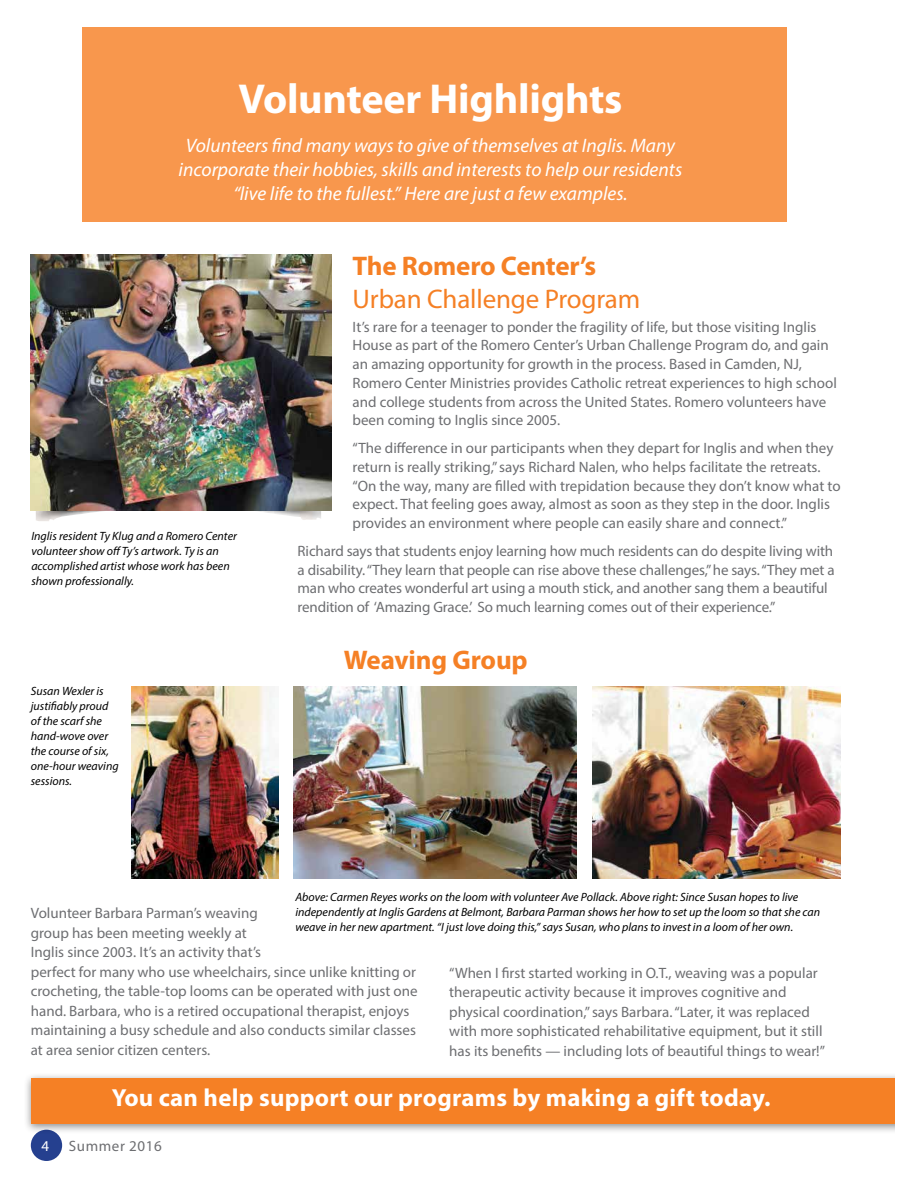
<style>
.page{position:relative;width:918px;height:1188px;background:#fff}
.page>*{position:absolute;margin:0;border:0;box-sizing:border-box;transform-origin:0 0}
.t1{font:700 42px "Myriad Pro";letter-spacing:-.005em;color:#fff}
.t2{font:700 27px "Myriad Pro";letter-spacing:-.005em;color:#f58025}
.t3{font:27px "Myriad Pro";letter-spacing:-.005em;color:#f58025}
.t4{font:700 24.75px "Myriad Pro";letter-spacing:.01em;color:#fff}
.t5{font:italic 19.5px/24px "Myriad Pro";color:#fff;text-align:center}
.t6{font:15px/18.8px "Myriad Pro";color:#6d6e71}
.t7{font:15px "Myriad Pro";letter-spacing:.04em;color:#6d6e71}
.t8{font:15px "Myriad Pro";color:#fff}
.t9{font:italic 12px/15px "Myriad Pro";color:#000}
</style>
<div class="page">
<div style="left:31px;top:1130px;width:31px;height:31px;background:#25408f;border-radius:50%"></div>
<div style="left:83px;top:27px;width:704px;height:195px;background:#f8974d"></div>
<img style="left:36px;top:510px;width:151px;height:11px">
<img style="left:187px;top:510px;width:134px;height:10px">
<img style="left:31px;top:254px;width:300px;height:256px">
<img style="left:592px;top:686px;width:249px;height:192px">
<img style="left:131px;top:686px;width:147px;height:192px">
<img style="left:293px;top:686px;width:283px;height:192px">
<div style="left:23px;top:1072px;width:872px;height:62px;background:#000;opacity:.45"></div>
<div style="left:31px;top:1078px;width:864px;height:46px;background:#f58025"></div>
<h1 class="t1" style="left:238px;top:71px;width:386px">Volunteer Highlights</h1>
<h3 class="t5" style="left:179px;top:133px;width:505px">Volunteers find many ways to give of themselves at Inglis. Many incorporate their hobbies, skills and interests to help our residents “live life to the fullest.” Here are just a few examples.</h3>
<p class="t9" style="left:31px;top:528px;width:207px">Inglis resident Ty Klug and a Romero Center volunteer show off Ty’s artwork. Ty is an accomplished artist whose work has been shown professionally.</p>
<p class="t9" style="left:31px;top:683px;width:89px">Susan Wexler is justifiably proud of the scarf she hand-wove over the course of six, one-hour weaving sessions.</p>
<h2 class="t2" style="left:353px;top:248px;width:245px">The Romero Center’s</h2>
<h2 class="t3" style="left:353px;top:282px;width:289px">Urban Challenge Program</h2>
<p class="t6" style="left:353px;top:317px;width:486px">It’s rare for a teenager to ponder the fragility of life, but those visiting Inglis House as part of the Romero Center’s Urban Challenge Program do, and gain an amazing opportunity for growth in the process. Based in Camden, NJ, Romero Center Ministries provides Catholic retreat experiences to high school and college students from across the United States. Romero volunteers have been coming to Inglis since 2005.</p>
<p class="t6" style="left:353px;top:439px;width:490px">“The difference in our participants when they depart for Inglis and when they return is really striking,” says Richard Nalen, who helps facilitate the retreats. “On the way, many are filled with trepidation because they don’t know what to expect. That feeling goes away, almost as soon as they step in the door. Inglis provides an environment where people can easily share and connect.”</p>
<p class="t6" style="left:298px;top:541px;width:539px">Richard says that students enjoy learning how much residents can do despite living with a disability. “They learn that people can rise above these challenges,” he says. “They met a man who creates wonderful art using a mouth stick, and another sang them a beautiful rendition of ‘Amazing Grace.’ So much learning comes out of their experience.”</p>
<h2 class="t2" style="left:344px;top:642px;width:185px">Weaving Group</h2>
<p class="t6" style="left:31px;top:903px;width:232px;line-height:19.5px">Volunteer Barbara Parman’s weaving group has been meeting weekly at<br>Inglis since 2003. It’s an activity that’s</p>
<p class="t9" style="left:295px;top:890px;width:526px">Above: Carmen Reyes works on the loom with volunteer Ave Pollack. Above right: Since Susan hopes to live independently at Inglis Gardens at Belmont, Barbara Parman shows her how to set up the loom so that she can weave in her new apartment. “I just love doing this,” says Susan, who plans to invest in a loom of her own.</p>
<p class="t6" style="left:31px;top:962px;width:388px;line-height:19.5px">perfect for many who use wheelchairs, since unlike knitting or crocheting, the table-top looms can be operated with just one hand. Barbara, who is a retired occupational therapist, enjoys maintaining a busy schedule and also conducts similar classes at area senior citizen centers.</p>
<p class="t6" style="left:449px;top:963px;width:377px;line-height:19.5px">“When I first started working in O.T., weaving was a popular therapeutic activity because it improves cognitive and physical coordination,” says Barbara. “Later, it was replaced with more sophisticated rehabilitative equipment, but it still has its benefits — including lots of beautiful things to wear!”</p>
<h3 class="t4" style="left:112px;top:1082px;width:660px">You can help support our programs by making a gift today.</h3>
<p class="t8" style="left:42px;top:1137px;width:9px">4</p>
<p class="t7" style="left:69px;top:1137px;width:95px">Summer 2016</p>
</div>
